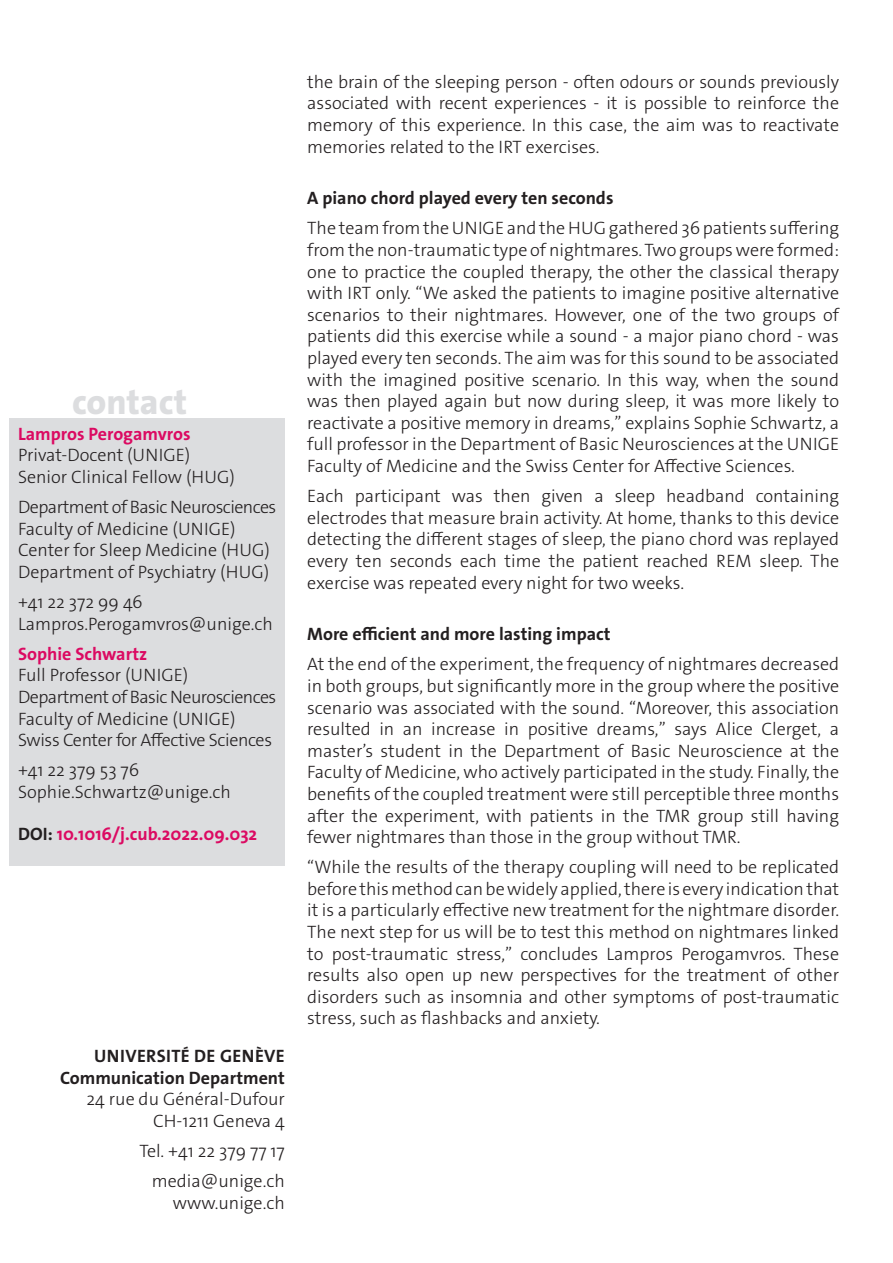
<style>
.page{position:relative;width:893px;height:1263px;background:#fff}
.page>*{position:absolute;margin:0;border:0;box-sizing:border-box;transform-origin:0 0}
._4__texte_courant{font:800 35.7px "The Sans Os F";color:#dcdddf}
._4__texte_courant-2{font:300 18px/21.6px "The Sans Os F";color:#231f20;text-align:justify}
._4__texte_courant-3{font:300 18px/21.6px "The Sans Os F";letter-spacing:-.02em;color:#231f20}
.texte_courant{font:300 18px/21.6px "The Sans Os F";color:#231f20;text-align:right}
._4__texte_courant-4{font:700 18px "The Sans Os F";color:#231f20}
._4__texte_courant-5{font:700 18px "The Sans Os F";color:#db0a62}
.texte_courant-2{font:700 18px "The Sans Os F";letter-spacing:.02em;color:#231f20}
.s1{font-weight:700;color:#db0a62}
.s2{color:#231f20}
.s3{font-weight:700}
</style>
<div class="page">
<div style="left:10px;top:418px;width:275px;height:447px;background:#dcdddf"></div>
<p class="_4__texte_courant" style="left:72px;top:379px;width:116px">contact</p>
<p class="_4__texte_courant-2" style="left:18px;top:423px;width:218px;text-align:left"><span class="s1">Lampros Perogamvros<br></span>Privat-Docent (UNIGE)<br>Senior Clinical Fellow (HUG)</p>
<p class="_4__texte_courant-2" style="left:18px;top:496px;width:260px;text-align:left">Department of Basic Neurosciences<br>Faculty of Medicine (UNIGE)<br>Center for Sleep Medicine (HUG)<br>Department of Psychiatry (HUG)</p>
<p class="_4__texte_courant-2" style="left:18px;top:591px;width:256px">+41 22 372 99 46<br>Lampros.Perogamvros@unige.ch</p>
<p class="_4__texte_courant-3" style="left:18px;top:643px;width:260px"><span class="s1">Sophie Schwartz<br></span>Full Professor (UNIGE)<br>Department of Basic Neurosciences<br>Faculty of Medicine (UNIGE)<br>Swiss Center for Affective Sciences</p>
<p class="_4__texte_courant-2" style="left:18px;top:759px;width:214px">+41 22 379 53 76<br>Sophie.Schwartz@unige.ch</p>
<p class="_4__texte_courant-5" style="left:18px;top:822px;width:241px"><span class="s2">DOI:</span> 10.1016/j.cub.2022.09.032</p>
<p class="texte_courant-2" style="left:94px;top:1044px;width:192px">UNIVERSITÉ DE GENÈVE</p>
<p class="texte_courant" style="left:60px;top:1067px;width:226px"><span class="s3">Communication Department<br></span>24 rue du Général-Dufour<br>CH-1211 Geneva 4</p>
<p class="texte_courant" style="left:139px;top:1140px;width:147px">Tel. +41 22 379 77 17</p>
<p class="texte_courant" style="left:152px;top:1170px;width:135px">media@unige.ch www.unige.ch</p>
<p class="_4__texte_courant-2" style="left:307px;top:71px;width:533px">the brain of the sleeping person - often odours or sounds previously associated with recent experiences - it is possible to reinforce the memory of this experience. In this case, the aim was to reactivate memories related to the IRT exercises.</p>
<p class="_4__texte_courant-4" style="left:307px;top:187px;width:308px">A piano chord played every ten seconds</p>
<p class="_4__texte_courant-2" style="left:307px;top:218px;width:533px">The team from the UNIGE and the HUG gathered 36 patients suffering from the non-traumatic type of nightmares. Two groups were formed: one to practice the coupled therapy, the other the classical therapy with IRT only. ‘‘We asked the patients to imagine positive alternative scenarios to their nightmares. However, one of the two groups of patients did this exercise while a sound - a major piano chord - was played every ten seconds. The aim was for this sound to be associated with the imagined positive scenario. In this way, when the sound was then played again but now during sleep, it was more likely to reactivate a positive memory in dreams,’’ explains Sophie Schwartz, a full professor in the Department of Basic Neurosciences at the UNIGE Faculty of Medicine and the Swiss Center for Affective Sciences.</p>
<p class="_4__texte_courant-2" style="left:307px;top:485px;width:533px">Each participant was then given a sleep headband containing electrodes that measure brain activity. At home, thanks to this device detecting the different stages of sleep, the piano chord was replayed every ten seconds each time the patient reached REM sleep. The exercise was repeated every night for two weeks.</p>
<p class="_4__texte_courant-4" style="left:307px;top:623px;width:305px">More efficient and more lasting impact</p>
<p class="_4__texte_courant-2" style="left:307px;top:654px;width:533px">At the end of the experiment, the frequency of nightmares decreased in both groups, but significantly more in the group where the positive scenario was associated with the sound. ‘‘Moreover, this association resulted in an increase in positive dreams,’’ says Alice Clerget, a master’s student in the Department of Basic Neuroscience at the Faculty of Medicine, who actively participated in the study. Finally, the benefits of the coupled treatment were still perceptible three months after the experiment, with patients in the TMR group still having fewer nightmares than those in the group without TMR.</p>
<p class="_4__texte_courant-2" style="left:307px;top:856px;width:533px">‘‘While the results of the therapy coupling will need to be replicated before this method can be widely applied, there is every indication that it is a particularly effective new treatment for the nightmare disorder.<br>The next step for us will be to test this method on nightmares linked to post-traumatic stress,’’ concludes Lampros Perogamvros. These results also open up new perspectives for the treatment of other disorders such as insomnia and other symptoms of post-traumatic stress, such as flashbacks and anxiety.</p>
</div>
